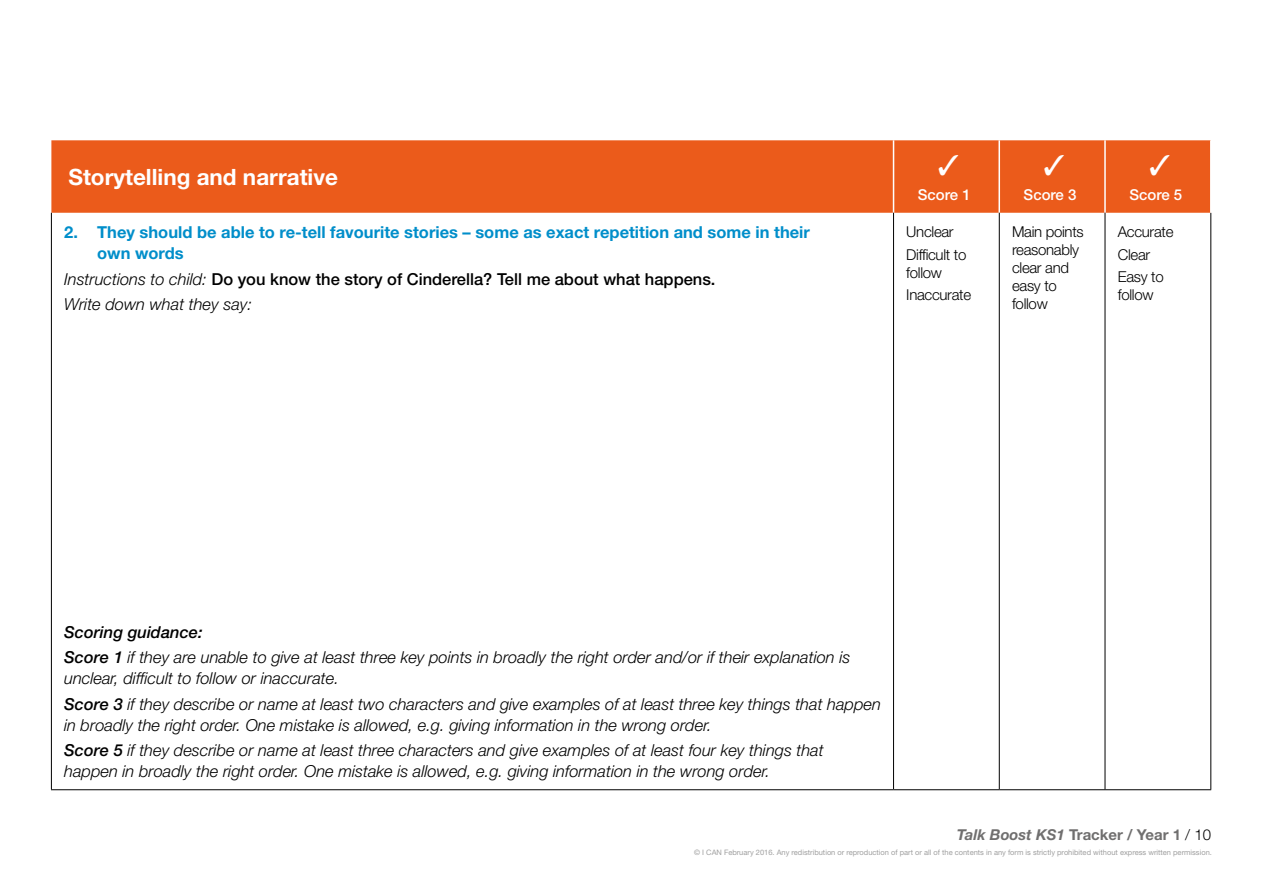
<style>
.page{position:relative;width:1263px;height:893px;background:#fff}
.page>*{position:absolute;margin:0;border:0;box-sizing:border-box;transform-origin:0 0}
.t1{font:700 22.5px "Helvetica Neue LT";color:#fff}
.t2{font:italic 300 16.5px/25.2px "Helvetica Neue LT";color:#000}
.t3{font:500 16.5px/25.2px "Helvetica Neue LT";color:#000}
.t4{font:700 16.5px/21px "Helvetica Neue LT";color:#008eca}
.t5{font:300 15px/22.2px "Helvetica Neue LT";letter-spacing:-.02em;color:#000}
.t6{font:700 15px "Helvetica Neue LT";color:#706f6f}
.t7{font:500 15px/25.2px "Helvetica Neue LT";color:#fff;text-align:center}
.t8{font:7.5px "Helvetica Neue LT";color:#9f9f9f}
.s1{font-weight:300;font-style:italic}
.s2{font-weight:500}
.s3{font-style:italic}
.s4{font-weight:300;color:#000}
</style>
<div class="page">
<div style="left:51px;top:140px;width:1159px;height:73px;background:#eb5b1b"></div>
<hr style="left:893px;top:140px;width:1px;height:73px;background:#fff">
<hr style="left:998px;top:140px;width:2px;height:73px;background:#fff">
<hr style="left:1104px;top:140px;width:2px;height:73px;background:#fff">
<hr style="left:893px;top:213px;width:1px;height:576px;background:#000">
<hr style="left:999px;top:213px;width:1px;height:576px;background:#000">
<hr style="left:1105px;top:213px;width:1px;height:576px;background:#000">
<hr style="left:51px;top:213px;width:1px;height:576px;background:#000">
<hr style="left:1210px;top:213px;width:1px;height:576px;background:#000">
<hr style="left:51px;top:789px;width:842px;height:1px;background:#000">
<hr style="left:893px;top:789px;width:106px;height:1px;background:#000">
<hr style="left:999px;top:789px;width:106px;height:1px;background:#000">
<hr style="left:1105px;top:789px;width:106px;height:1px;background:#000">
<h1 class="t1" style="left:68px;top:163px;width:271px">Storytelling and narrative</h1>
<p class="t4" style="left:97px;top:222px;width:714px;text-indent:-33px">2. They should be able to re-tell favourite stories – some as exact repetition and some in their own words</p>
<p class="t3" style="left:64px;top:266px;width:653px"><span class="s1">Instructions to child:</span> Do you know the story of Cinderella? Tell me about what happens.<br><span class="s1">Write down what they say:</span></p>
<p class="t7" style="left:918px;top:157px;width:54px">✔ ✓<br>Score 1</p>
<p class="t7" style="left:1023px;top:157px;width:54px">✔ ✓<br>Score 3</p>
<p class="t7" style="left:1129px;top:157px;width:54px">✔ ✓<br>Score 5</p>
<p class="t5" style="left:906px;top:221px;width:62px">Unclear<br>Difficult to</p>
<p class="t5" style="left:906px;top:261px;width:66px">follow<br>Inaccurate</p>
<p class="t5" style="left:1012px;top:223px;width:73px;line-height:18px">Main points reasonably clear and easy to follow</p>
<p class="t5" style="left:1118px;top:221px;width:57px">Accurate<br>Clear<br>Easy to</p>
<p class="t5" style="left:1118px;top:283px;width:37px">follow</p>
<p class="t2" style="left:64px;top:619px;width:788px"><span class="s2">Scoring guidance:<br>Score 1</span> if they are unable to give at least three key points in broadly the right order and/or if their explanation is</p>
<p class="t2" style="left:64px;top:666px;width:818px">unclear, difficult to follow or inaccurate.<br><span class="s2">Score 3</span> if they describe or name at least two characters and give examples of at least three key things that happen</p>
<p class="t2" style="left:64px;top:712px;width:761px">in broadly the right order. One mistake is allowed, e.g. giving information in the wrong order.<br><span class="s2">Score 5</span> if they describe or name at least three characters and give examples of at least four key things that</p>
<p class="t2" style="left:64px;top:758px;width:707px">happen in broadly the right order. One mistake is allowed, e.g. giving information in the wrong order.</p>
<p class="t6" style="left:957px;top:825px;width:256px"><span class="s3">Talk Boost KS1</span> Tracker / Year 1 <span class="s4">/ 10</span></p>
<p class="t8" style="left:694px;top:848px;width:519px">© I CAN February 2016. Any redistribution or reproduction of part or all of the contents in any form is strictly prohibited without express written permission.</p>
</div>
